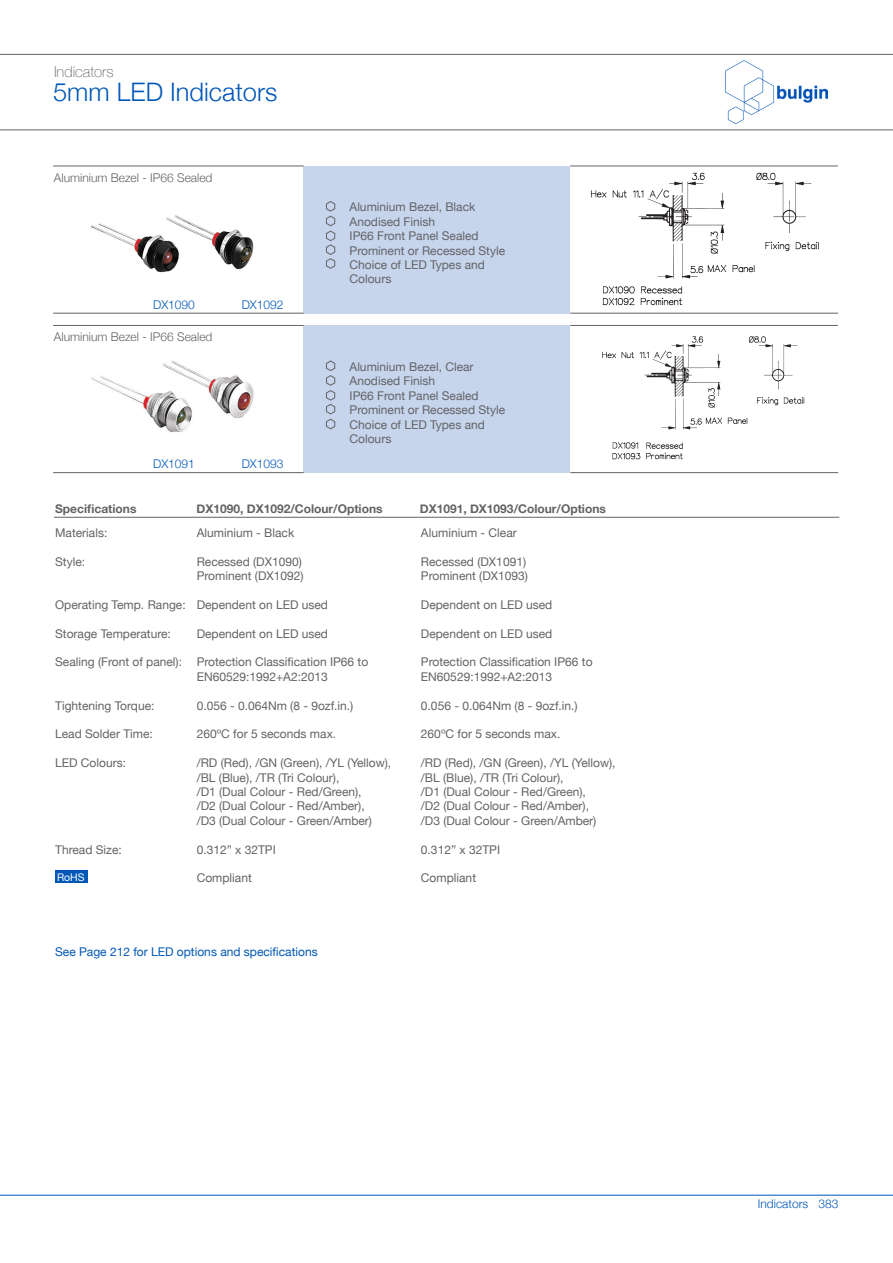
<style>
.page{position:relative;width:893px;height:1263px;background:#fff}
.page>*{position:absolute;margin:0;border:0;box-sizing:border-box;transform-origin:0 0}
.t1{font:300 25.5px "Helvetica Neue";color:#0057b8}
.t2{font:100 15px "Helvetica Neue";color:#636366}
.t3{font:12px "Helvetica Neue";color:#636366}
.t4{font:700 12px "Helvetica Neue";color:#636366}
.t5{font:300 12px "Helvetica Neue";color:#636366}
.t6{font:12px "Helvetica Neue";color:#0057b8}
.t7{font:300 12px "Helvetica Neue";color:#0057b8}
.t8{font:10.5px "Helvetica Neue";color:#fff}
</style>
<div class="page">
<hr style="left:2px;top:1195px;width:891px;height:1px;background:#0057b8">
<img style="left:726px;top:61px;width:101px;height:63px">
<hr style="left:0;top:54px;width:893px;height:1px;background:#636366">
<hr style="left:0;top:129px;width:893px;height:1px;background:#636366">
<img style="left:91px;top:215px;width:163px;height:58px">
<img style="left:53px;top:312px;width:237px;height:162px">
<div style="left:304px;top:325px;width:266px;height:148px;background:#c6d4ec"></div>
<div style="left:304px;top:166px;width:266px;height:148px;background:#c6d4ec"></div>
<hr style="left:570px;top:325px;width:268px;height:1px;background:#636366">
<hr style="left:570px;top:166px;width:268px;height:1px;background:#636366">
<hr style="left:53px;top:472px;width:251px;height:1px;background:#636366">
<hr style="left:53px;top:313px;width:251px;height:1px;background:#636366">
<hr style="left:570px;top:472px;width:268px;height:1px;background:#636366">
<hr style="left:570px;top:313px;width:268px;height:1px;background:#636366">
<hr style="left:53px;top:325px;width:251px;height:1px;background:#636366">
<hr style="left:53px;top:166px;width:251px;height:1px;background:#636366">
<svg style="left:326px;top:360px;width:10px;height:70px"></svg>
<svg style="left:326px;top:201px;width:10px;height:68px"></svg>
<div style="left:55px;top:870px;width:32px;height:13px;background:#0057b8"></div>
<hr style="left:54px;top:517px;width:785px;height:1px;background:#636366">
<img style="left:591px;top:172px;width:228px;height:134px">
<img style="left:598px;top:336px;width:209px;height:138px">
<p class="t2" style="left:54px;top:60px;width:61px">Indicators</p>
<p class="t1" style="left:53px;top:72px;width:226px">5mm LED Indicators</p>
<p class="t5" style="left:54px;top:168px;width:160px">Aluminium Bezel - IP66 Sealed</p>
<p class="t7" style="left:153px;top:295px;width:43px">DX1090</p>
<p class="t7" style="left:242px;top:295px;width:43px">DX1092</p>
<p class="t5" style="left:54px;top:327px;width:160px">Aluminium Bezel - IP66 Sealed</p>
<p class="t7" style="left:153px;top:454px;width:43px">DX1091</p>
<p class="t7" style="left:242px;top:454px;width:43px">DX1093</p>
<p class="t3" style="left:350px;top:199px;width:127px">Aluminium Bezel, Black</p>
<p class="t3" style="left:350px;top:213px;width:87px">Anodised Finish</p>
<p class="t3" style="left:350px;top:227px;width:131px">IP66 Front Panel Sealed</p>
<p class="t3" style="left:350px;top:242px;width:157px">Prominent or Recessed Style</p>
<p class="t3" style="left:350px;top:256px;width:137px">Choice of LED Types and</p>
<p class="t3" style="left:350px;top:271px;width:43px">Colours</p>
<p class="t3" style="left:350px;top:358px;width:126px">Aluminium Bezel, Clear</p>
<p class="t3" style="left:350px;top:372px;width:87px">Anodised Finish</p>
<p class="t3" style="left:350px;top:387px;width:131px">IP66 Front Panel Sealed</p>
<p class="t3" style="left:350px;top:401px;width:157px">Prominent or Recessed Style</p>
<p class="t3" style="left:350px;top:416px;width:137px">Choice of LED Types and</p>
<p class="t3" style="left:350px;top:430px;width:43px">Colours</p>
<p class="t4" style="left:55px;top:499px;width:83px">Specifications</p>
<p class="t3" style="left:55px;top:524px;width:54px">Materials:</p>
<p class="t3" style="left:55px;top:553px;width:32px">Style:</p>
<p class="t3" style="left:55px;top:596px;width:132px">Operating Temp. Range:</p>
<p class="t3" style="left:55px;top:625px;width:117px">Storage Temperature:</p>
<p class="t3" style="left:55px;top:653px;width:128px">Sealing (Front of panel):</p>
<p class="t3" style="left:55px;top:697px;width:101px">Tightening Torque:</p>
<p class="t3" style="left:55px;top:725px;width:99px">Lead Solder Time:</p>
<p class="t3" style="left:55px;top:754px;width:72px">LED Colours:</p>
<p class="t3" style="left:55px;top:841px;width:68px">Thread Size:</p>
<p class="t8" style="left:57px;top:869px;width:29px">RoHS</p>
<p class="t4" style="left:197px;top:499px;width:188px">DX1090, DX1092/Colour/Options</p>
<p class="t4" style="left:420px;top:499px;width:188px">DX1091, DX1093/Colour/Options</p>
<p class="t3" style="left:197px;top:524px;width:99px">Aluminium - Black</p>
<p class="t3" style="left:197px;top:553px;width:107px">Recessed (DX1090)</p>
<p class="t3" style="left:197px;top:567px;width:108px">Prominent (DX1092)</p>
<p class="t3" style="left:197px;top:596px;width:133px">Dependent on LED used</p>
<p class="t3" style="left:197px;top:625px;width:133px">Dependent on LED used</p>
<p class="t3" style="left:197px;top:653px;width:173px">Protection Classification IP66 to</p>
<p class="t3" style="left:197px;top:668px;width:133px">EN60529:1992+A2:2013</p>
<p class="t3" style="left:197px;top:697px;width:158px">0.056 - 0.064Nm (8 - 9ozf.in.)</p>
<p class="t3" style="left:197px;top:725px;width:141px">260ºC for 5 seconds max.</p>
<p class="t3" style="left:197px;top:754px;width:196px">/RD (Red), /GN (Green), /YL (Yellow),</p>
<p class="t3" style="left:197px;top:769px;width:144px">/BL (Blue), /TR (Tri Colour),</p>
<p class="t3" style="left:197px;top:783px;width:166px">/D1 (Dual Colour - Red/Green),</p>
<p class="t3" style="left:197px;top:797px;width:170px">/D2 (Dual Colour - Red/Amber),</p>
<p class="t3" style="left:197px;top:812px;width:177px">/D3 (Dual Colour - Green/Amber)</p>
<p class="t3" style="left:197px;top:841px;width:81px">0.312” x 32TPI</p>
<p class="t3" style="left:197px;top:869px;width:57px">Compliant</p>
<p class="t3" style="left:421px;top:524px;width:97px">Aluminium - Clear</p>
<p class="t3" style="left:421px;top:553px;width:107px">Recessed (DX1091)</p>
<p class="t3" style="left:421px;top:567px;width:108px">Prominent (DX1093)</p>
<p class="t3" style="left:421px;top:596px;width:133px">Dependent on LED used</p>
<p class="t3" style="left:421px;top:625px;width:133px">Dependent on LED used</p>
<p class="t3" style="left:421px;top:653px;width:173px">Protection Classification IP66 to</p>
<p class="t3" style="left:421px;top:668px;width:133px">EN60529:1992+A2:2013</p>
<p class="t3" style="left:421px;top:697px;width:158px">0.056 - 0.064Nm (8 - 9ozf.in.)</p>
<p class="t3" style="left:421px;top:725px;width:141px">260ºC for 5 seconds max.</p>
<p class="t3" style="left:421px;top:754px;width:196px">/RD (Red), /GN (Green), /YL (Yellow),</p>
<p class="t3" style="left:421px;top:769px;width:144px">/BL (Blue), /TR (Tri Colour),</p>
<p class="t3" style="left:421px;top:783px;width:166px">/D1 (Dual Colour - Red/Green),</p>
<p class="t3" style="left:421px;top:797px;width:170px">/D2 (Dual Colour - Red/Amber),</p>
<p class="t3" style="left:421px;top:812px;width:177px">/D3 (Dual Colour - Green/Amber)</p>
<p class="t3" style="left:421px;top:841px;width:81px">0.312” x 32TPI</p>
<p class="t3" style="left:421px;top:869px;width:57px">Compliant</p>
<p class="t6" style="left:55px;top:943px;width:264px">See Page 212 for LED options and specifications</p>
<p class="t7" style="left:758px;top:1194px;width:82px">Indicators 383</p>
</div>
